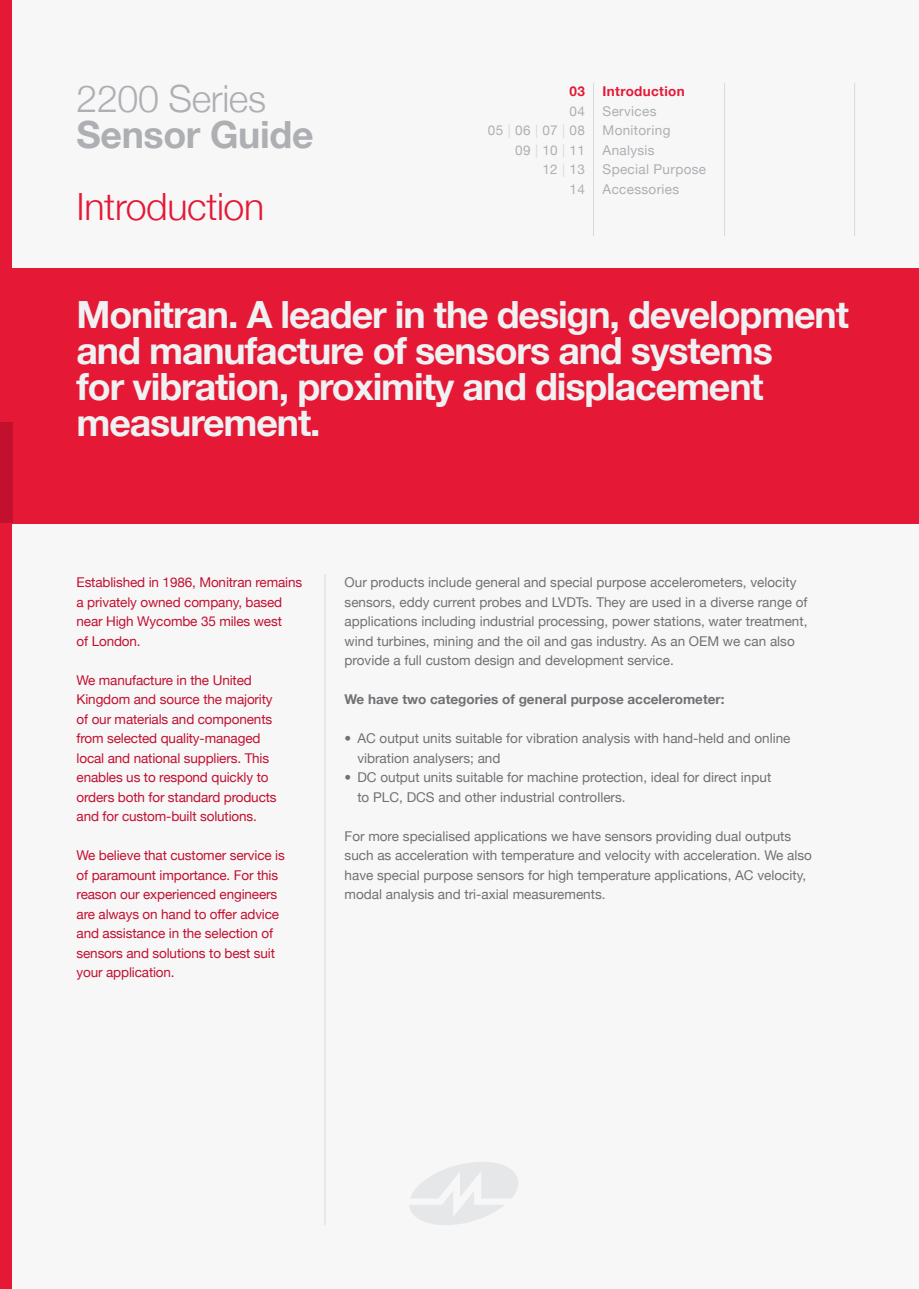
<style>
.page{position:relative;width:919px;height:1289px;background:#fff}
.page>*{position:absolute;margin:0;border:0;box-sizing:border-box;transform-origin:0 0}
.t1{font:700 37.5px/36px "Helvetica Neue";letter-spacing:-.03em;color:#f0f1f2}
.t2{font:300 37.5px "Helvetica Neue";letter-spacing:-.01em;color:#e51836}
.t3{font:700 37.5px "Helvetica Neue";letter-spacing:-.01em;color:#aeafb3}
.t4{font:300 37.5px "Helvetica Neue";letter-spacing:-.01em;color:#aeafb3}
.t5{font:13.5px/19.5px "Helvetica Neue";color:#717074}
.t6{font:13.5px/19.5px "Helvetica Neue";letter-spacing:-.01em;color:#c3102f}
.t7{font:13.5px "Helvetica Neue";letter-spacing:.025em;color:#aeafb3}
.t8{font:700 13.5px "Helvetica Neue";color:#717074}
.t9{font:700 13.5px "Helvetica Neue";letter-spacing:.025em;color:#e51836}
.s1{color:#d8d9db}
</style>
<div class="page">
<div style="left:0;top:0;width:26px;height:1288px;background:#e51836"></div>
<div style="left:13px;top:0;width:905px;height:1288px;background:#f7f7f8"></div>
<div style="left:0;top:268px;width:918px;height:255px;background:#e51836"></div>
<div style="left:0;top:422px;width:13px;height:101px;background:#c3102f"></div>
<svg style="left:409px;top:1162px;width:109px;height:63px"></svg>
<hr style="left:324px;top:574px;width:1px;height:650px;background:#d8d9db">
<hr style="left:593px;top:83px;width:1px;height:153px;background:#d8d9db">
<hr style="left:724px;top:83px;width:1px;height:153px;background:#d8d9db">
<hr style="left:854px;top:83px;width:1px;height:153px;background:#d8d9db">
<p class="t4" style="left:77px;top:68px;width:191px">2200 Series</p>
<p class="t3" style="left:77px;top:100px;width:238px">Sensor Guide</p>
<p class="t2" style="left:77px;top:176px;width:189px">Introduction</p>
<p class="t9" style="left:569px;top:79px;width:17px">03</p>
<p class="t7" style="left:569px;top:99px;width:17px">04</p>
<p class="t7" style="left:488px;top:119px;width:98px">05 <span class="s1">|</span> 06 <span class="s1">|</span> 07 <span class="s1">|</span> 08</p>
<p class="t7" style="left:515px;top:138px;width:71px">09 <span class="s1">|</span> 10 <span class="s1">|</span> 11</p>
<p class="t7" style="left:542px;top:158px;width:44px">12 <span class="s1">|</span> 13</p>
<p class="t7" style="left:569px;top:177px;width:17px">14</p>
<p class="t9" style="left:602px;top:79px;width:84px">Introduction</p>
<p class="t7" style="left:602px;top:99px;width:55px">Services</p>
<p class="t7" style="left:602px;top:119px;width:69px">Monitoring</p>
<p class="t7" style="left:602px;top:138px;width:54px">Analysis</p>
<p class="t7" style="left:602px;top:158px;width:105px">Special Purpose</p>
<p class="t7" style="left:602px;top:177px;width:78px">Accessories</p>
<p class="t1" style="left:77px;top:294px;width:773px">Monitran. A leader in the design, development and manufacture of sensors and systems<br>for vibration, proximity and displacement measurement.</p>
<p class="t6" style="left:77px;top:571px;width:227px">Established in 1986, Monitran remains a privately owned company, based near High Wycombe 35 miles west<br>of London.</p>
<p class="t6" style="left:77px;top:669px;width:201px">We manufacture in the United<br>Kingdom and source the majority of our materials and components from selected quality-managed local and national suppliers. This enables us to respond quickly to orders both for standard products and for custom-built solutions.</p>
<p class="t6" style="left:77px;top:844px;width:210px">We believe that customer service is of paramount importance. For this reason our experienced engineers are always on hand to offer advice and assistance in the selection of sensors and solutions to best suit your application.</p>
<p class="t5" style="left:344px;top:571px;width:464px">Our products include general and special purpose accelerometers, velocity sensors, eddy current probes and LVDTs. They are used in a diverse range of applications including industrial processing, power stations, water treatment, wind turbines, mining and the oil and gas industry. As an OEM we can also provide a full custom design and development service.</p>
<p class="t8" style="left:344px;top:687px;width:381px">We have two categories of general purpose accelerometer:</p>
<p class="t5" style="left:357px;top:727px;width:434px;text-indent:-13px">• AC output units suitable for vibration analysis with hand-held and online vibration analysers; and</p>
<p class="t5" style="left:357px;top:766px;width:415px;text-indent:-13px">• DC output units suitable for machine protection, ideal for direct input to PLC, DCS and other industrial controllers.</p>
<p class="t5" style="left:344px;top:825px;width:469px">For more specialised applications we have sensors providing dual outputs such as acceleration with temperature and velocity with acceleration. We also have special purpose sensors for high temperature applications, AC velocity, modal analysis and tri-axial measurements.</p>
</div>
